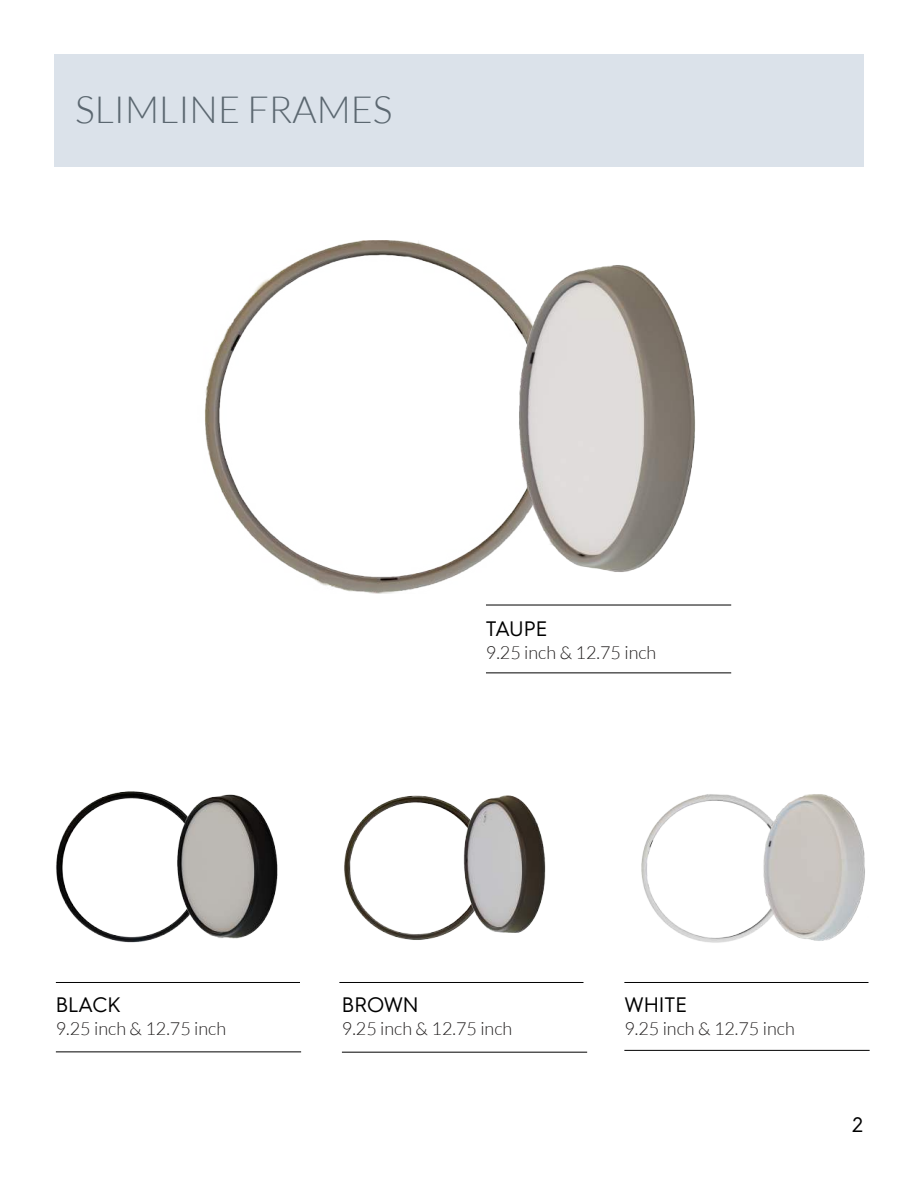
<style>
.page{position:relative;width:918px;height:1188px;background:#fff}
.page>*{position:absolute;margin:0;border:0;box-sizing:border-box;transform-origin:0 0}
.t1{font:300 37.5px "Lato";color:#5b6770}
.t2{font:21px "Hurme Geometric Sans 4";color:#000}
.t3{font:300 18px "Lato";color:#221f1f}
</style>
<div class="page">
<img style="left:56px;top:791px;width:116px;height:152px">
<img style="left:172px;top:794px;width:106px;height:145px">
<img style="left:205px;top:240px;width:281px;height:354px">
<img style="left:486px;top:265px;width:209px;height:307px">
<img style="left:641px;top:794px;width:114px;height:149px">
<img style="left:755px;top:794px;width:110px;height:147px">
<img style="left:344px;top:795px;width:114px;height:145px">
<img style="left:458px;top:795px;width:88px;height:138px">
<div style="left:54px;top:54px;width:810px;height:112px;background:#dbe2ea"></div>
<hr style="left:486px;top:605px;width:245px;height:1px;background:#000">
<hr style="left:486px;top:673px;width:245px;height:1px;background:#000">
<hr style="left:56px;top:982px;width:244px;height:1px;background:#000">
<hr style="left:624px;top:982px;width:245px;height:1px;background:#000">
<hr style="left:339px;top:982px;width:245px;height:1px;background:#000">
<hr style="left:56px;top:1052px;width:245px;height:1px;background:#000">
<hr style="left:342px;top:1052px;width:245px;height:1px;background:#000">
<hr style="left:624px;top:1050px;width:246px;height:1px;background:#000">
<h1 class="t1" style="left:75px;top:94px;width:319px">SLIMLINE FRAMES</h1>
<p class="t2" style="left:486px;top:616px;width:63px">TAUPE</p>
<p class="t3" style="left:486px;top:645px;width:172px">9.25 inch &amp; 12.75 inch</p>
<p class="t2" style="left:56px;top:992px;width:67px">BLACK</p>
<p class="t2" style="left:342px;top:993px;width:78px">BROWN</p>
<p class="t2" style="left:624px;top:992px;width:64px">WHITE</p>
<p class="t3" style="left:56px;top:1021px;width:172px">9.25 inch &amp; 12.75 inch</p>
<p class="t3" style="left:342px;top:1021px;width:172px">9.25 inch &amp; 12.75 inch</p>
<p class="t3" style="left:624px;top:1021px;width:172px">9.25 inch &amp; 12.75 inch</p>
<p class="t2" style="left:853px;top:1113px;width:12px">2</p>
</div>
